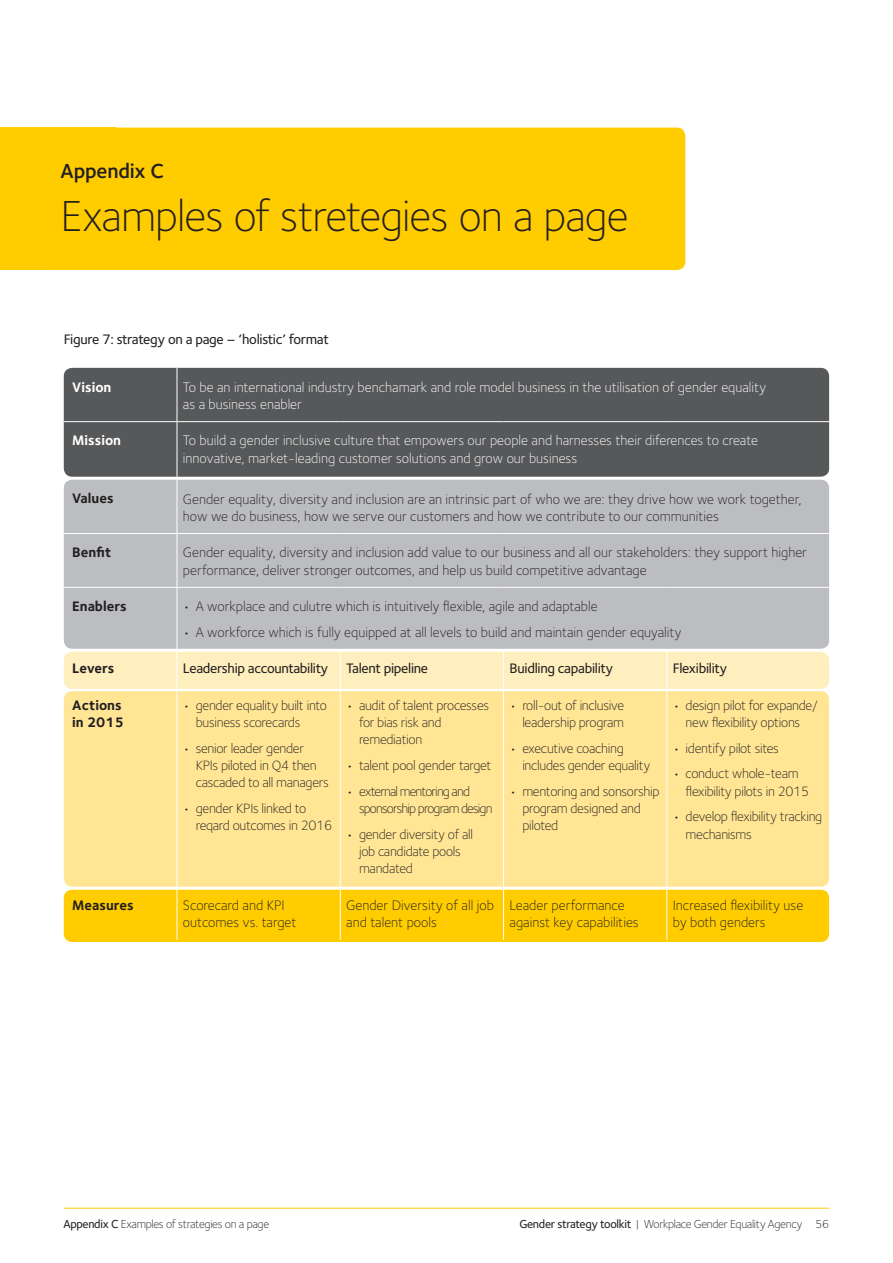
<style>
.page{position:relative;width:893px;height:1263px;background:#fff}
.page>*{position:absolute;margin:0;border:0;box-sizing:border-box;transform-origin:0 0}
.t1{font:300 45px "Foundry Sterling";letter-spacing:-.02em;color:#231f20}
.t2{font:600 21px "Foundry Sterling";letter-spacing:-.01em;color:#231f20}
.t3{font:300 14.25px/17.2px "Foundry Sterling";color:#231f20}
.t4{font:300 14.25px/17.2px "Foundry Sterling";color:#fff}
.t5{font:500 14.25px "Foundry Sterling";letter-spacing:-.02em;color:#231f20}
.t6{font:700 14.25px/17.2px "Foundry Sterling";color:#231f20}
.t7{font:700 14.25px "Foundry Sterling";color:#fff}
.t8{font:300 13.95px/17.2px "Foundry Sterling";letter-spacing:-.02em;color:#231f20}
.t9{font:300 13.8px/17.2px "Foundry Sterling";letter-spacing:-.06em;color:#231f20}
.t10{font:300 12px "Foundry Sterling";letter-spacing:-.025em;color:#231f20}
.s1{font-size:13.95px}
.s2{font-weight:500}
</style>
<div class="page">
<hr style="left:64px;top:1208px;width:765px;height:1px;background:#fc0">
<div style="left:64px;top:890px;width:765px;height:52px;background:#fc0;border-radius:9px"></div>
<div style="left:64px;top:691px;width:765px;height:196px;background:#ffe594;border-radius:9px"></div>
<div style="left:64px;top:652px;width:765px;height:37px;background:#ffefbe;border-radius:9px"></div>
<div style="left:0;top:128px;width:116px;height:142px;background:#fc0"></div>
<div style="left:33px;top:128px;width:652px;height:142px;background:#fc0;border-radius:9px"></div>
<div style="left:64px;top:368px;width:765px;height:109px;background:#57585a;border-radius:9px"></div>
<div style="left:64px;top:480px;width:765px;height:169px;background:#bcbdc0;border-radius:9px"></div>
<hr style="left:177px;top:368px;width:1px;height:53px;background:#fff">
<hr style="left:177px;top:422px;width:1px;height:53px;background:#fff">
<hr style="left:177px;top:475px;width:1px;height:58px;background:#fff">
<hr style="left:64px;top:533px;width:113px;height:1px;background:#fff">
<hr style="left:177px;top:533px;width:163px;height:1px;background:#fff">
<hr style="left:177px;top:534px;width:1px;height:53px;background:#fff">
<hr style="left:340px;top:533px;width:164px;height:1px;background:#fff">
<hr style="left:504px;top:533px;width:163px;height:1px;background:#fff">
<hr style="left:667px;top:533px;width:163px;height:1px;background:#fff">
<hr style="left:64px;top:587px;width:113px;height:1px;background:#fff">
<hr style="left:177px;top:587px;width:163px;height:1px;background:#fff">
<hr style="left:177px;top:588px;width:1px;height:61px;background:#fff">
<hr style="left:340px;top:587px;width:164px;height:1px;background:#fff">
<hr style="left:504px;top:587px;width:163px;height:1px;background:#fff">
<hr style="left:667px;top:587px;width:163px;height:1px;background:#fff">
<hr style="left:177px;top:650px;width:1px;height:36px;background:#fff">
<hr style="left:340px;top:650px;width:1px;height:36px;background:#fff">
<hr style="left:503px;top:650px;width:1px;height:36px;background:#fff">
<hr style="left:666px;top:650px;width:1px;height:36px;background:#fff">
<hr style="left:177px;top:686px;width:1px;height:200px;background:#fff">
<hr style="left:340px;top:686px;width:1px;height:200px;background:#fff">
<hr style="left:503px;top:686px;width:1px;height:200px;background:#fff">
<hr style="left:666px;top:686px;width:1px;height:200px;background:#fff">
<hr style="left:177px;top:886px;width:1px;height:54px;background:#fff">
<hr style="left:340px;top:886px;width:1px;height:54px;background:#fff">
<hr style="left:503px;top:886px;width:1px;height:54px;background:#fff">
<hr style="left:666px;top:886px;width:1px;height:54px;background:#fff">
<hr style="left:64px;top:421px;width:113px;height:1px;background:#fff">
<hr style="left:177px;top:421px;width:163px;height:1px;background:#fff">
<hr style="left:340px;top:421px;width:164px;height:1px;background:#fff">
<hr style="left:504px;top:421px;width:163px;height:1px;background:#fff">
<hr style="left:667px;top:421px;width:163px;height:1px;background:#fff">
<h2 class="t2" style="left:61px;top:158px;width:105px">Appendix C</h2>
<h1 class="t1" style="left:61px;top:190px;width:570px">Examples of stretegies on a page</h1>
<p class="t5" style="left:64px;top:330px;width:266px">Figure 7: strategy on a page – ‘holistic’ format</p>
<p class="t7" style="left:72px;top:378px;width:41px">Vision</p>
<p class="t4" style="left:183px;top:378px;width:585px">To be an international industry benchamark and role model business in the utilisation of gender equality as a business enabler</p>
<p class="t7" style="left:72px;top:432px;width:50px">Mission</p>
<p class="t4" style="left:183px;top:432px;width:577px">To build a gender inclusive culture that empowers our people and harnesses their diferences to create innovative, market-leading customer solutions and grow our business</p>
<p class="t6" style="left:72px;top:490px;width:43px">Values</p>
<p class="t3" style="left:183px;top:490px;width:620px">Gender equality, diversity and inclusion are an intrinsic part of who we are: they drive how we work together, how we do business, how we serve our customers and how we contribute to our communities</p>
<p class="t6" style="left:72px;top:544px;width:40px">Benfit</p>
<p class="t3" style="left:183px;top:544px;width:625px">Gender equality, diversity and inclusion add value to our business and all our stakeholders: they support higher performance, deliver stronger outcomes, and help us build competitive advantage</p>
<p class="t6" style="left:72px;top:597px;width:56px">Enablers</p>
<p class="t3" style="left:183px;top:598px;width:416px">• A workplace and culutre which is intuitively flexible, agile and adaptable</p>
<p class="t3" style="left:183px;top:623px;width:500px">• A workforce which is fully equipped at all levels to build and maintain gender equyality</p>
<p class="t6" style="left:72px;top:660px;width:44px">Levers</p>
<p class="t5" style="left:183px;top:660px;width:147px">Leadership accountability</p>
<p class="t5" style="left:346px;top:660px;width:83px">Talent pipeline</p>
<p class="t5" style="left:510px;top:660px;width:105px">Buidling capability</p>
<p class="t5" style="left:673px;top:660px;width:56px">Flexibility</p>
<p class="t6" style="left:72px;top:696px;width:53px">Actions in 2015</p>
<p class="t8" style="left:196px;top:696px;width:133px;text-indent:-13px">• gender equality built into business scorecards</p>
<p class="t8" style="left:196px;top:739px;width:135px;text-indent:-13px">• senior leader gender<br>KPIs piloted in Q4 then cascaded to all managers</p>
<p class="t8" style="left:196px;top:799px;width:138px;text-indent:-13px">• gender KPIs linked to reqard outcomes in 2016</p>
<p class="t8" style="left:359px;top:696px;width:132px;text-indent:-13px">• audit of talent processes for bias risk and remediation</p>
<p class="t8" style="left:346px;top:756px;width:147px">• talent pool gender target</p>
<p class="t9" style="left:359px;top:782px;width:135px;text-indent:-13px"><span class="s1">• e</span>xternal mentoring and sponsorship program design</p>
<p class="t8" style="left:359px;top:825px;width:116px;text-indent:-13px">• gender diversity of all job candidate pools mandated</p>
<p class="t8" style="left:510px;top:696px;width:116px;text-align:right">• roll-out of inclusive leadership program</p>
<p class="t8" style="left:522px;top:739px;width:129px;text-indent:-13px">• executive coaching includes gender equality</p>
<p class="t8" style="left:522px;top:782px;width:139px;text-indent:-13px">• mentoring and sonsorship program designed and piloted</p>
<p class="t8" style="left:673px;top:696px;width:147px;text-align:center">• design pilot for expande/ new flexibility options</p>
<p class="t8" style="left:673px;top:739px;width:108px">• identify pilot sites</p>
<p class="t8" style="left:686px;top:765px;width:125px;text-indent:-13px">• conduct whole-team flexibility pilots in 2015</p>
<p class="t8" style="left:686px;top:808px;width:138px;text-indent:-13px">• develop flexibility tracking mechanisms</p>
<p class="t6" style="left:72px;top:896px;width:63px">Measures</p>
<p class="t3" style="left:183px;top:896px;width:115px">Scorecard and KPI outcomes vs. target</p>
<p class="t3" style="left:346px;top:896px;width:149px">Gender Diversity of all job and talent pools</p>
<p class="t3" style="left:510px;top:896px;width:131px">Leader performance against key capabilities</p>
<p class="t3" style="left:673px;top:896px;width:132px">Increased flexibility use by both genders</p>
<p class="t10" style="left:63px;top:1217px;width:207px"><span class="s2">Appendix C</span> Examples of strategies on a page</p>
<p class="t10" style="left:519px;top:1216px;width:311px"><span class="s2">Gender strategy toolkit</span> | Workplace Gender Equality Agency 56</p>
</div>
